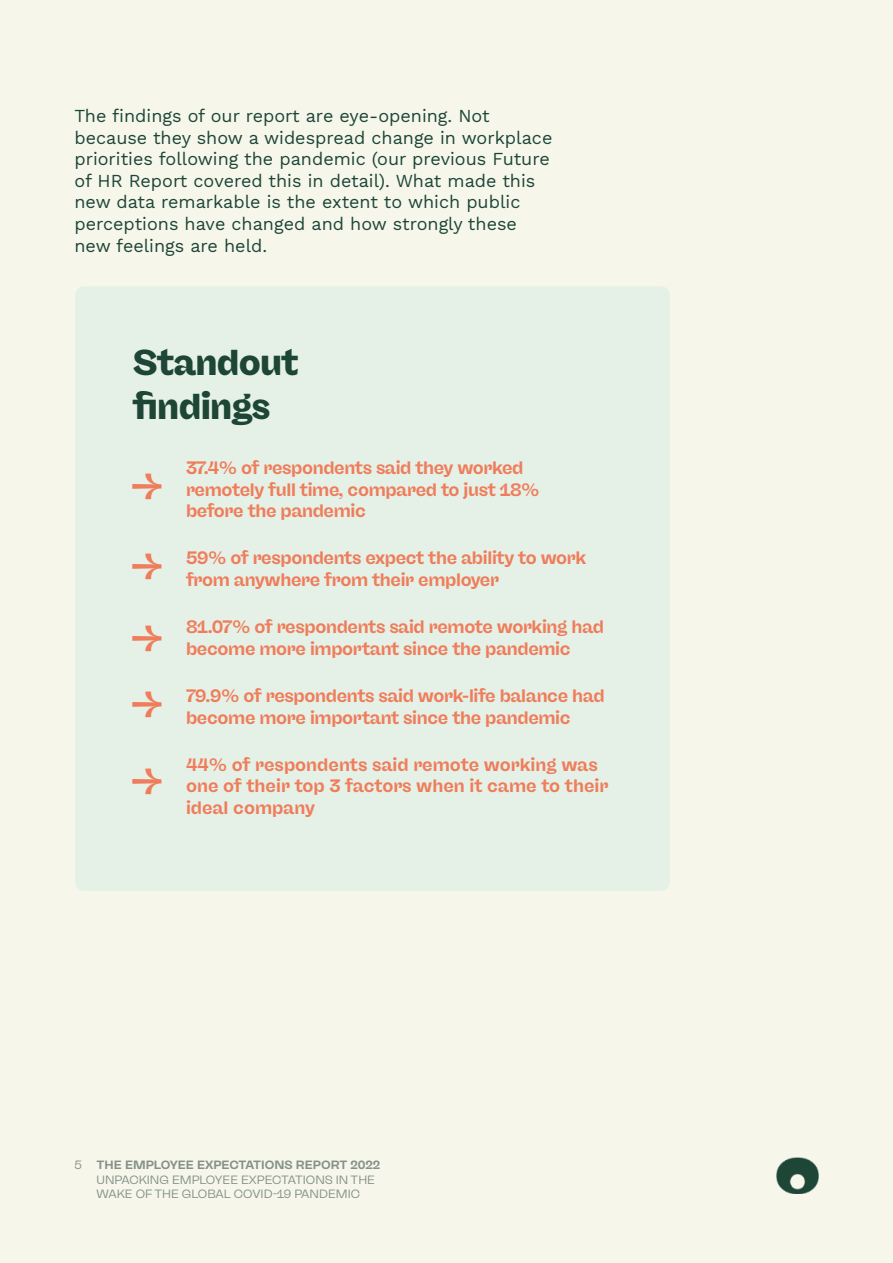
<style>
.page{position:relative;width:893px;height:1263px;background:#f6f6eb}
.page>*{position:absolute;margin:0;border:0;box-sizing:border-box;transform-origin:0 0}
.t1{font:900 36px/43.2px "Freigeist";letter-spacing:-.02em;color:#1d4637}
.t2{font:700 36px "Freigeist";color:#ef7d5b}
.t3{font:700 18px/21.6px "Freigeist";letter-spacing:-.02em;color:#ef7d5b}
.t4{font:18px/21.6px "Work Sans";color:#1d4637}
.t5{font:700 18px/21.6px "Freigeist";color:#ef7d5b}
.t6{font:12px/14.4px "Freigeist";color:#849188}
.s1{font-weight:700}
</style>
<div class="page">
<img style="left:776px;top:1158px;width:43px;height:35px">
<div style="left:75px;top:286px;width:595px;height:605px;background:#e5f1e7;border-radius:9px"></div>
<p class="t4" style="left:74px;top:104px;width:479px">The findings of our report are eye-opening. Not because they show a widespread change in workplace priorities following the pandemic (our previous Future of HR Report covered this in detail). What made this new data remarkable is the extent to which public perceptions have changed and how strongly these new feelings are held.</p>
<p class="t1" style="left:133px;top:341px;width:167px">Standout findings</p>
<p class="t2" style="left:133px;top:464px;width:29px">→</p>
<p class="t2" style="left:133px;top:544px;width:29px">→</p>
<p class="t2" style="left:133px;top:615px;width:29px">→</p>
<p class="t2" style="left:133px;top:682px;width:29px">→</p>
<p class="t2" style="left:133px;top:758px;width:29px">→</p>
<p class="t3" style="left:186px;top:457px;width:355px">37.4% of respondents said they worked remotely full time, compared to just 18% before the pandemic</p>
<p class="t3" style="left:186px;top:547px;width:402px">59% of respondents expect the ability to work from anywhere from their employer</p>
<p class="t3" style="left:186px;top:616px;width:419px">81.07% of respondents said remote working had become more important since the pandemic</p>
<p class="t3" style="left:186px;top:685px;width:420px">79.9% of respondents said work-life balance had become more important since the pandemic</p>
<p class="t5" style="left:186px;top:753px;width:424px">44% of respondents said remote working was one of their top 3 factors when it came to their ideal company</p>
<p class="t6" style="left:97px;top:1158px;width:285px;text-indent:-22px">5 <span class="s1">THE EMPLOYEE EXPECTATIONS REPORT 2022<br></span>UNPACKING EMPLOYEE EXPECTATIONS IN THE<br>WAKE OF THE GLOBAL COVID-19 PANDEMIC</p>
</div>
